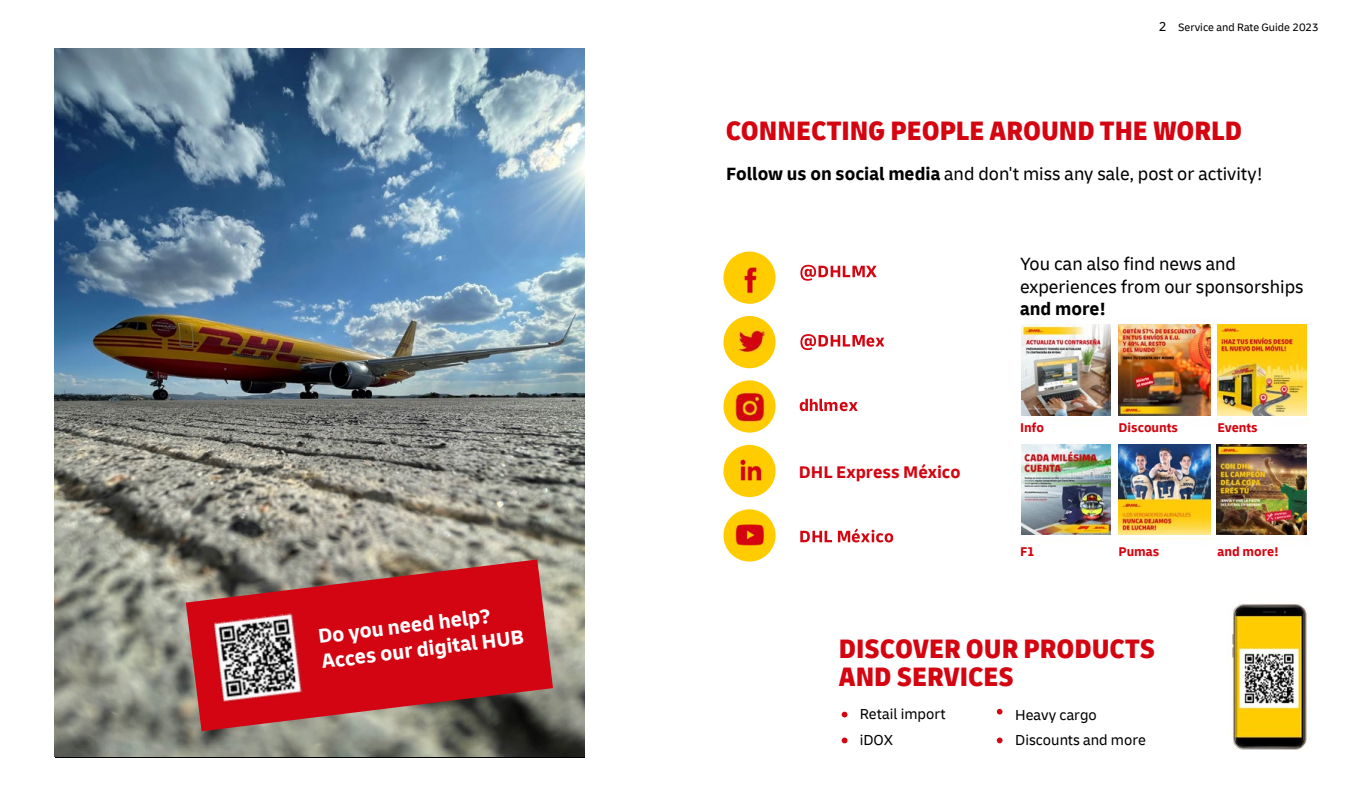
<style>
.page{position:relative;width:1361px;height:808px;background:#fff}
.page>*{position:absolute;margin:0;border:0;box-sizing:border-box;transform-origin:0 0}
.t1{font:900 condensed 28.05px/28px "Delivery";color:#d40511}
.t2{font:700 23.55px/23.7px "Delivery";color:#fff}
.t3{font:700 21px/25.2px "Delivery";color:#fff}
.t4{font:18.6px/22.4px "Delivery";color:#000}
.t5{font:700 18.6px "Delivery";color:#000}
.t6{font:700 17.7px "Delivery";color:#d40511}
.t7{font:15.15px "Delivery";color:#000}
.t8{font:700 13.35px "Delivery";color:#d40511}
.t9{font:11.25px "Delivery";color:#000}
.s1{font-size:13.5px}
.s2{font-weight:700}
</style>
<div class="page">
<img style="left:55px;top:48px;width:530px;height:709px">
<img style="left:725px;top:254px;width:585px;height:496px">
<img style="left:800px;top:528px;width:93px;height:14px">
<img style="left:723px;top:509px;width:52px;height:52px;border-radius:26px">
<img style="left:723px;top:445px;width:52px;height:52px;border-radius:26px">
<img style="left:800px;top:399px;width:58px;height:12px">
<img style="left:723px;top:380px;width:52px;height:53px;border-radius:26px">
<img style="left:800px;top:334px;width:84px;height:16px">
<img style="left:723px;top:316px;width:52px;height:52px;border-radius:26px">
<img style="left:800px;top:265px;width:77px;height:16px">
<img style="left:723px;top:251px;width:52px;height:53px;border-radius:26px">
<svg style="left:1016px;top:321px;width:294px;height:96px"></svg>
<div style="left:1016px;top:437px;width:295px;height:101px;background:#fff"></div>
<div style="left:796px;top:457px;width:157px;height:26px;background:#fff"></div>
<svg style="left:997px;top:737px;width:5px;height:6px"></svg>
<svg style="left:997px;top:709px;width:5px;height:5px"></svg>
<svg style="left:841px;top:737px;width:6px;height:6px"></svg>
<svg style="left:841px;top:712px;width:6px;height:5px"></svg>
<img style="left:1022px;top:325px;width:89px;height:90px">
<img style="left:1217px;top:325px;width:89px;height:90px">
<img style="left:1216px;top:445px;width:90px;height:90px">
<img style="left:1118px;top:325px;width:92px;height:90px">
<img style="left:1021px;top:445px;width:90px;height:90px">
<img style="left:1118px;top:445px;width:92px;height:90px">
<svg style="left:186px;top:559px;width:367px;height:172px;background:#b92b30"></svg>
<img style="left:212px;top:613px;width:91px;height:90px">
<p class="t2" style="left:313px;top:617px;width:196px;rotate:-7deg">Do you need help?<br>Access our<br>digital HUB</p>
<p class="t3" style="left:317px;top:624px;width:206px;rotate:-7deg">Do you need help?<br>Acces our digital HUB</p>
<p class="t9" style="left:1159px;top:20px;width:161px"><span class="s1">2</span> Service and Rate Guide 2023</p>
<h1 class="t1" style="left:726px;top:117px;width:518px">CONNECTING PEOPLE AROUND THE WORLD</h1>
<p class="t4" style="left:726px;top:163px;width:538px"><span class="s2">Follow us on social media</span> and don't miss any sale, post or activity!</p>
<p class="t4" style="left:1020px;top:253px;width:285px">You can also find news and experiences from our sponsorships</p>
<p class="t5" style="left:1020px;top:297px;width:87px">and more!</p>
<p class="t6" style="left:799px;top:461px;width:163px">DHL Express México</p>
<p class="t8" style="left:1020px;top:419px;width:26px">Info</p>
<p class="t8" style="left:1118px;top:419px;width:61px">Discounts</p>
<p class="t8" style="left:1217px;top:419px;width:42px">Events</p>
<p class="t8" style="left:1020px;top:543px;width:17px">F1</p>
<p class="t8" style="left:1118px;top:543px;width:42px">Pumas</p>
<p class="t8" style="left:1217px;top:543px;width:63px">and more!</p>
<h1 class="t1" style="left:839px;top:635px;width:318px">DISCOVER OUR PRODUCTS<br>AND SERVICES</h1>
<p class="t7" style="left:860px;top:705px;width:87px">Retail import</p>
<p class="t7" style="left:1015px;top:705px;width:83px">Heavy cargo</p>
<p class="t7" style="left:860px;top:731px;width:35px">iDOX</p>
<p class="t7" style="left:1015px;top:731px;width:132px">Discounts and more</p>
</div>
